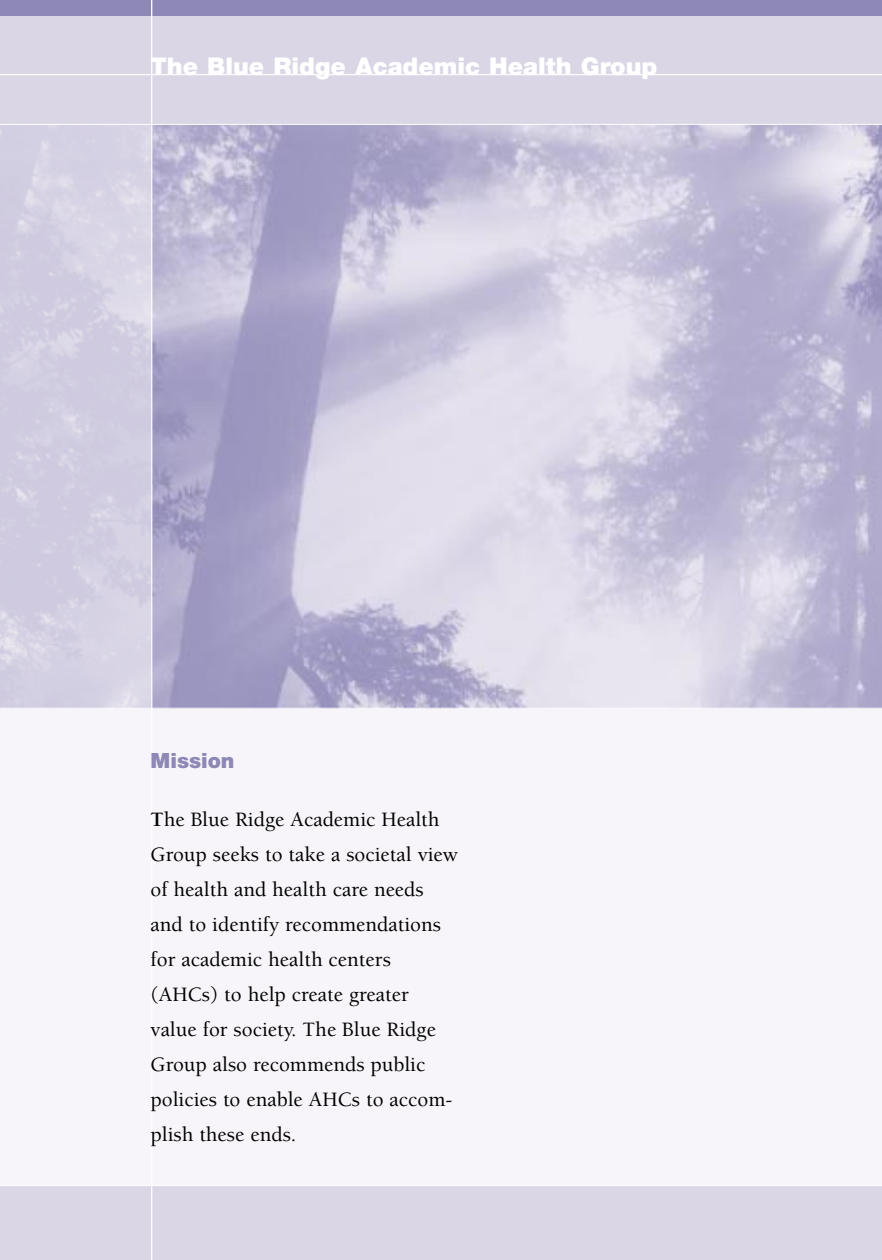
<style>
.page{position:relative;width:882px;height:1260px;background:#dad6e6}
.page>*{position:absolute;margin:0;border:0;box-sizing:border-box;transform-origin:0 0}
.t1{font:900 24.5px "Helvetica Neue";color:#fff}
.t2{font:500 21px/35px "Berkeley";color:#000}
.t3{font:900 21px "Helvetica Neue";color:#8e88b6}
.s1{font-weight:700}
</style>
<div class="page">
<div style="left:0;top:124px;width:882px;height:1062px;background:#f7f5f9"></div>
<div style="left:0;top:0;width:882px;height:16px;background:#8e88b6"></div>
<hr style="left:0;top:1185px;width:882px;height:1px;background:#fff">
<hr style="left:0;top:74px;width:882px;height:1px;background:#fff">
<hr style="left:151px;top:0;width:1px;height:1260px;background:#fff">
<svg style="left:0;top:125px;width:882px;height:584px;background:#c7c2da"></svg>
<p class="t1" style="left:151px;top:57px;width:508px">The Blue Ridge Academic Health Group</p>
<p class="t3" style="left:151px;top:753px;width:85px">Mission</p>
<p class="t2" style="left:151px;top:804px;width:309px"><span class="s1">T</span>he Blue Ridge Academic Health<br>Group seeks to take a societal view of health and health care needs and to identify recommendations for academic health centers (AHCs) to help create greater value for society. The Blue Ridge<br>Group also recommends public policies to enable AHCs to accom&shy;plish these ends.</p>
</div>
